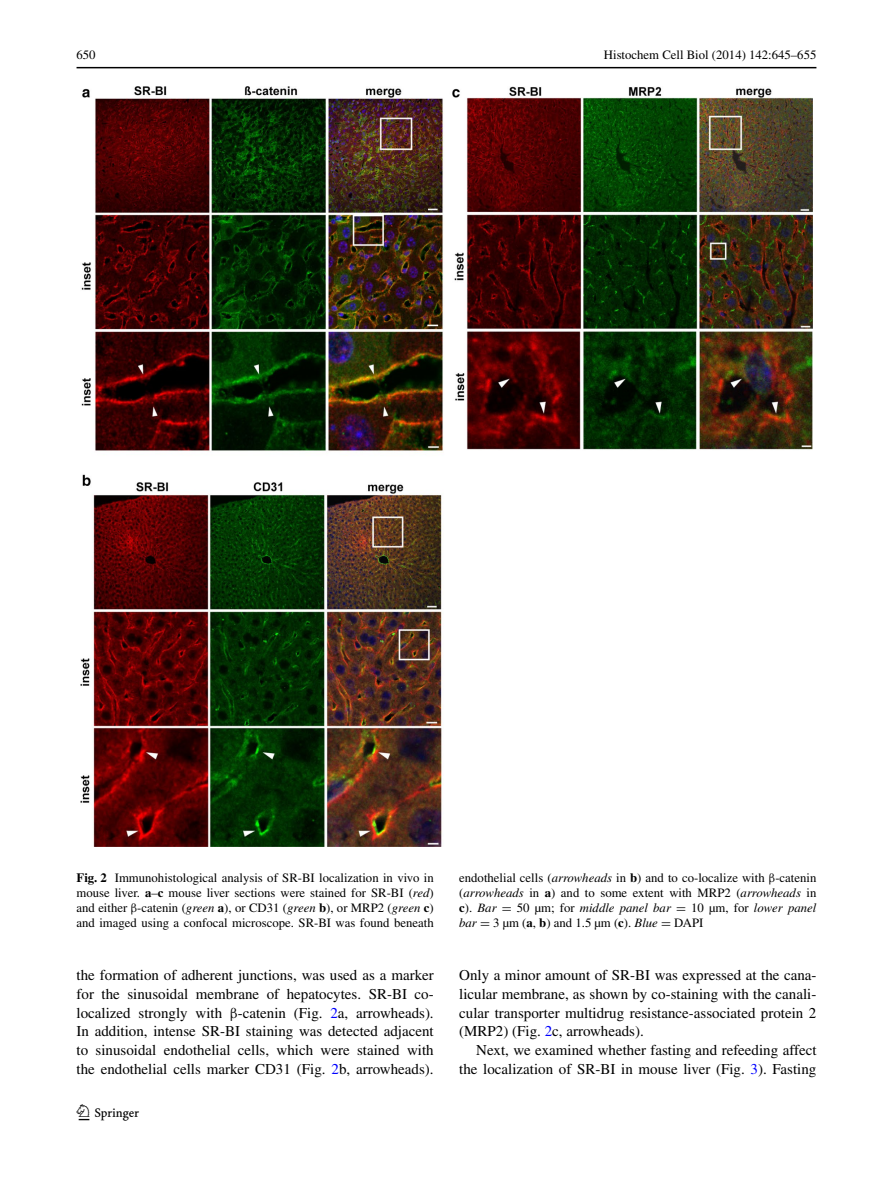
<style>
.page{position:relative;width:893px;height:1187px;background:#fff}
.page>*{position:absolute;margin:0;border:0;box-sizing:border-box;transform-origin:0 0}
.t1{font:22.5px "Springnew";color:#000}
.t2{font:15px/18.8px "Times";color:#000;text-align:justify}
.t3{font:12.75px/15px "Times";color:#000;text-align:justify}
.s1{font-weight:700}
.s2{font-style:italic}
.s3{font-family:"MTGU"}
.s4{font-family:"MTSY"}
.s5{color:#00f}
</style>
<div class="page">
<hr style="left:77px;top:67px;width:739px;height:1px;background:#000">
<img style="left:81px;top:87px;width:731px;height:759px">
<p class="t3" style="left:77px;top:48px;width:21px">650</p>
<p class="t3" style="left:604px;top:48px;width:214px">Histochem Cell Biol (2014) 142:645–655</p>
<p class="t3" style="left:77px;top:869px;width:359px"><span class="s1">Fig. 2</span> Immunohistological analysis of SR-BI localization in vivo in mouse liver. <span class="s1">a</span>–<span class="s1">c</span> mouse liver sections were stained for SR-BI (<span class="s2">red</span>) and either <span class="s3">β</span>-catenin (<span class="s2">green</span> <span class="s1">a</span>), or CD31 (<span class="s2">green</span> <span class="s1">b</span>), or MRP2 (<span class="s2">green</span> <span class="s1">c</span>) and imaged using a confocal microscope. SR-BI was found beneath</p>
<p class="t3" style="left:459px;top:869px;width:359px">endothelial cells (<span class="s2">arrowheads</span> in <span class="s1">b</span>) and to co-localize with <span class="s3">β</span>-catenin (<span class="s2">arrowheads</span> in <span class="s1">a</span>) and to some extent with MRP2 (<span class="s2">arrowheads</span> in <span class="s1">c</span>). <span class="s2">Bar</span> <span class="s4">=</span> 50 µm; for <span class="s2">middle panel bar</span> <span class="s4">=</span> 10 µm, for <span class="s2">lower panel bar</span> <span class="s4">=</span> 3 µm (<span class="s1">a</span>, <span class="s1">b</span>) and 1.5 µm (<span class="s1">c</span>). <span class="s2">Blue</span> <span class="s4">=</span> DAPI</p>
<p class="t2" style="left:77px;top:965px;width:359px">the formation of adherent junctions, was used as a marker for the sinusoidal membrane of hepatocytes. SR-BI co&shy;localized strongly with <span class="s3">β</span>-catenin (Fig. <span class="s5">2</span>a, arrowheads).<br>In addition, intense SR-BI staining was detected adjacent to sinusoidal endothelial cells, which were stained with the endothelial cells marker CD31 (Fig. <span class="s5">2</span>b, arrowheads).</p>
<p class="t2" style="left:459px;top:965px;width:359px">Only a minor amount of SR-BI was expressed at the cana&shy;licular membrane, as shown by co-staining with the canali&shy;cular transporter multidrug resistance-associated protein 2 (MRP2) (Fig. <span class="s5">2</span>c, arrowheads).</p>
<p class="t2" style="left:459px;top:1040px;width:359px;text-align:right">Next, we examined whether fasting and refeeding affect the localization of SR-BI in mouse liver (Fig. <span class="s5">3</span>). Fasting</p>
<h1 class="t1" style="left:79px;top:1104px;width:62px">1 3</h1>
</div>
